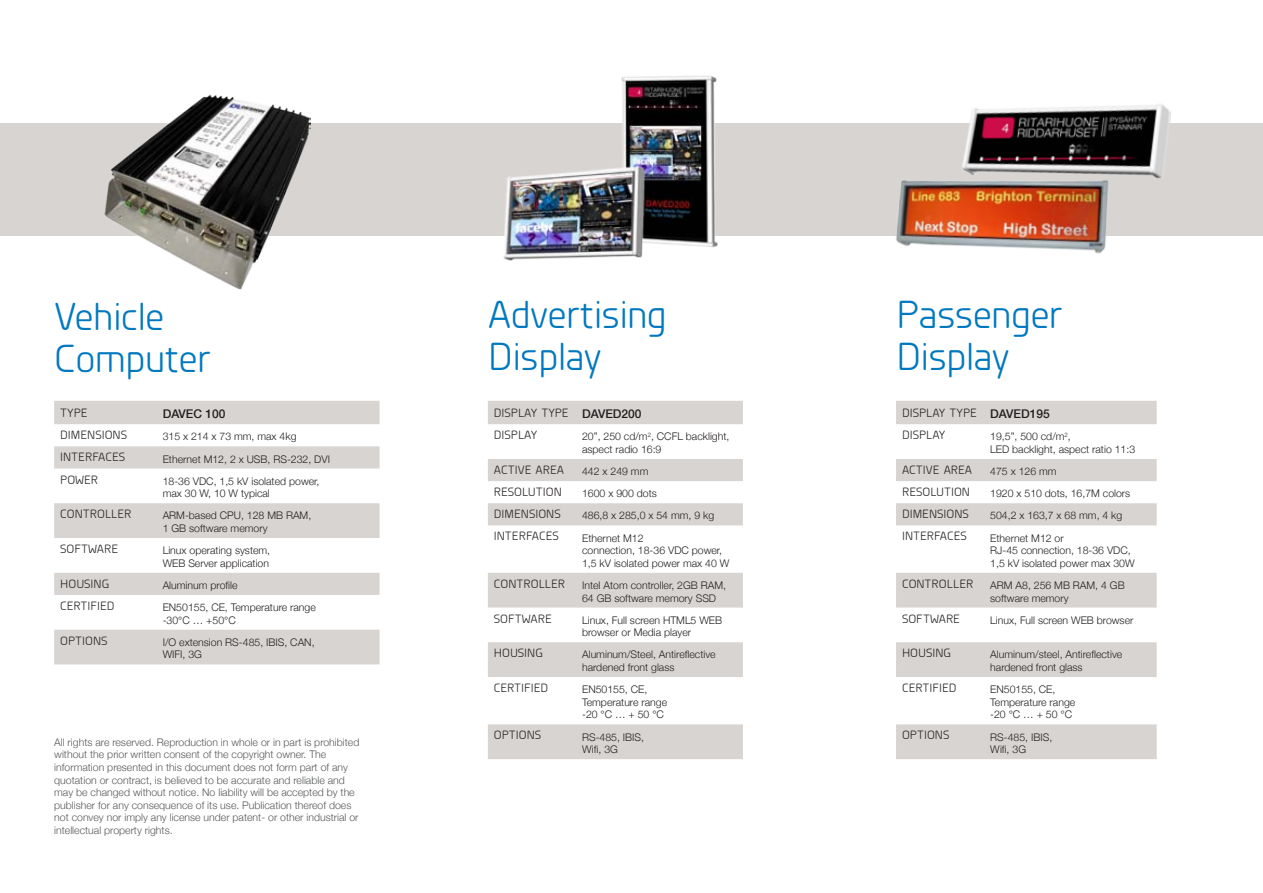
<style>
.page{position:relative;width:1263px;height:893px;background:#fff}
.page>*{position:absolute;margin:0;border:0;box-sizing:border-box;transform-origin:0 0}
.t1{font:39px/42px "Planer";color:#0078c0}
.t2{font:12px "Planer";color:#231f20}
.t3{font:500 12px "Helvetica Neue";color:#231f20}
.t4{font:300 10.5px/12.6px "Helvetica Neue";color:#231f20}
.t5{font:300 10.5px/12.6px "Helvetica Neue";color:#57585a}
</style>
<div class="page">
<div style="left:0;top:123px;width:1263px;height:113px;background:#d7d4d2"></div>
<img style="left:962px;top:104px;width:209px;height:75px">
<img style="left:621px;top:76px;width:97px;height:171px">
<svg style="left:54px;top:401px;width:325px;height:263px;fill:#d7d4d2"></svg>
<svg style="left:488px;top:401px;width:255px;height:358px"></svg>
<svg style="left:896px;top:401px;width:261px;height:358px"></svg>
<img style="left:503px;top:161px;width:150px;height:100px">
<img style="left:104px;top:94px;width:206px;height:196px">
<img style="left:896px;top:167px;width:222px;height:87px">
<p class="t1" style="left:54px;top:293px;width:158px">Vehicle<br>Computer</p>
<p class="t1" style="left:488px;top:292px;width:180px">Advertising<br>Display</p>
<p class="t1" style="left:896px;top:292px;width:168px">Passenger<br>Display</p>
<p class="t2" style="left:60px;top:405px;width:29px">TYPE</p>
<p class="t3" style="left:163px;top:404px;width:64px">DAVEC 100</p>
<p class="t2" style="left:60px;top:427px;width:68px">DIMENSIONS</p>
<p class="t4" style="left:163px;top:430px;width:135px">315 x 214 x 73 mm, max 4kg</p>
<p class="t2" style="left:60px;top:449px;width:66px">INTERFACES</p>
<p class="t4" style="left:163px;top:452px;width:169px">Ethernet M12, 2 x USB, RS-232, DVI</p>
<p class="t2" style="left:60px;top:471px;width:39px">POWER</p>
<p class="t4" style="left:163px;top:474px;width:158px">18-36 VDC, 1,5 kV isolated power, max 30 W, 10 W typical</p>
<p class="t2" style="left:60px;top:506px;width:73px">CONTROLLER</p>
<p class="t4" style="left:163px;top:509px;width:150px">ARM-based CPU, 128 MB RAM,<br>1 GB software memory</p>
<p class="t2" style="left:60px;top:541px;width:60px">SOFTWARE</p>
<p class="t4" style="left:163px;top:544px;width:109px">Linux operating system,<br>WEB Server application</p>
<p class="t2" style="left:60px;top:576px;width:51px">HOUSING</p>
<p class="t4" style="left:163px;top:578px;width:76px">Aluminum profile</p>
<p class="t2" style="left:60px;top:598px;width:56px">CERTIFIED</p>
<p class="t4" style="left:163px;top:600px;width:155px">EN50155, CE, Temperature range -30°C … +50°C</p>
<p class="t2" style="left:60px;top:633px;width:49px">OPTIONS</p>
<p class="t4" style="left:163px;top:635px;width:153px">I/O extension RS-485, IBIS, CAN,<br>WIFI, 3G</p>
<p class="t5" style="left:54px;top:735px;width:307px">All rights are reserved. Reproduction in whole or in part is prohibited without the prior written consent of the copyright owner. The information presented in this document does not form part of any quotation or contract, is believed to be accurate and reliable and may be changed without notice. No liability will be accepted by the publisher for any consequence of its use. Publication thereof does not convey nor imply any license under patent- or other industrial or intellectual property rights.</p>
<p class="t2" style="left:494px;top:405px;width:76px">DISPLAY TYPE</p>
<p class="t3" style="left:582px;top:404px;width:61px">DAVED200</p>
<p class="t2" style="left:494px;top:427px;width:45px">DISPLAY</p>
<p class="t4" style="left:582px;top:430px;width:149px">20”, 250 cd/m<sup>2</sup>, CCFL backlight, aspect radio 16:9</p>
<p class="t2" style="left:494px;top:462px;width:72px">ACTIVE AREA</p>
<p class="t4" style="left:582px;top:464px;width:68px">442 x 249 mm</p>
<p class="t2" style="left:494px;top:484px;width:69px">RESOLUTION</p>
<p class="t4" style="left:582px;top:487px;width:76px">1600 x 900 dots</p>
<p class="t2" style="left:494px;top:506px;width:68px">DIMENSIONS</p>
<p class="t4" style="left:582px;top:509px;width:134px">486,8 x 285,0 x 54 mm, 9 kg</p>
<p class="t2" style="left:494px;top:528px;width:66px">INTERFACES</p>
<p class="t4" style="left:582px;top:531px;width:149px">Ethernet M12<br>connection, 18-36 VDC power,<br>1,5 kV isolated power max 40 W</p>
<p class="t2" style="left:494px;top:576px;width:73px">CONTROLLER</p>
<p class="t4" style="left:582px;top:578px;width:145px">Intel Atom controller, 2GB RAM,<br>64 GB software memory SSD</p>
<p class="t2" style="left:494px;top:611px;width:60px">SOFTWARE</p>
<p class="t4" style="left:582px;top:613px;width:142px">Linux, Full screen HTML5 WEB browser or Media player</p>
<p class="t2" style="left:494px;top:645px;width:51px">HOUSING</p>
<p class="t4" style="left:582px;top:648px;width:135px">Aluminum/Steel, Antireflective hardened front glass</p>
<p class="t2" style="left:494px;top:680px;width:56px">CERTIFIED</p>
<p class="t4" style="left:582px;top:683px;width:87px">EN50155, CE,<br>Temperature range -20 °C … + 50 °C</p>
<p class="t2" style="left:494px;top:727px;width:49px">OPTIONS</p>
<p class="t4" style="left:582px;top:730px;width:64px">RS-485, IBIS,<br>Wifi, 3G</p>
<p class="t2" style="left:902px;top:405px;width:76px">DISPLAY TYPE</p>
<p class="t3" style="left:990px;top:404px;width:61px">DAVED195</p>
<p class="t2" style="left:902px;top:427px;width:45px">DISPLAY</p>
<p class="t4" style="left:990px;top:430px;width:146px">19,5”, 500 cd/m<sup>2</sup>,<br>LED backlight, aspect ratio 11:3</p>
<p class="t2" style="left:902px;top:462px;width:72px">ACTIVE AREA</p>
<p class="t4" style="left:990px;top:464px;width:68px">475 x 126 mm</p>
<p class="t2" style="left:902px;top:484px;width:69px">RESOLUTION</p>
<p class="t4" style="left:990px;top:487px;width:142px">1920 x 510 dots, 16,7M colors</p>
<p class="t2" style="left:902px;top:506px;width:68px">DIMENSIONS</p>
<p class="t4" style="left:990px;top:509px;width:134px">504,2 x 163,7 x 68 mm, 4 kg</p>
<p class="t2" style="left:902px;top:528px;width:66px">INTERFACES</p>
<p class="t4" style="left:990px;top:531px;width:146px">Ethernet M12 or<br>RJ-45 connection, 18-36 VDC,<br>1,5 kV isolated power max 30W</p>
<p class="t2" style="left:902px;top:576px;width:73px">CONTROLLER</p>
<p class="t4" style="left:990px;top:578px;width:136px">ARM A8, 256 MB RAM, 4 GB software memory</p>
<p class="t2" style="left:902px;top:611px;width:60px">SOFTWARE</p>
<p class="t4" style="left:990px;top:613px;width:145px">Linux, Full screen WEB browser</p>
<p class="t2" style="left:902px;top:645px;width:51px">HOUSING</p>
<p class="t4" style="left:990px;top:648px;width:134px">Aluminum/steel, Antireflective hardened front glass</p>
<p class="t2" style="left:902px;top:680px;width:56px">CERTIFIED</p>
<p class="t4" style="left:990px;top:683px;width:87px">EN50155, CE,<br>Temperature range -20 °C … + 50 °C</p>
<p class="t2" style="left:902px;top:727px;width:49px">OPTIONS</p>
<p class="t4" style="left:990px;top:730px;width:64px">RS-485, IBIS,<br>Wifi, 3G</p>
</div>
